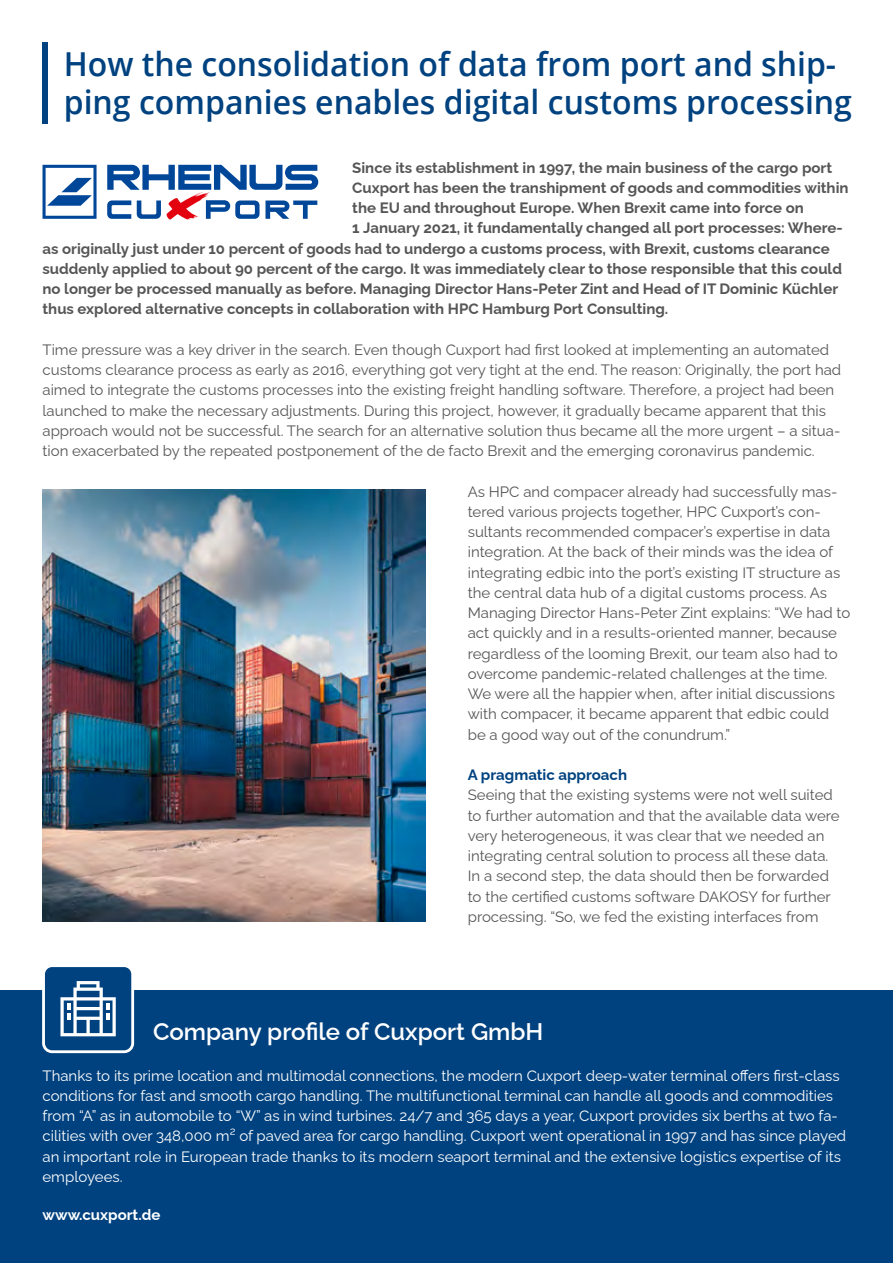
<style>
.page{position:relative;width:893px;height:1263px;background:#fff}
.page>*{position:absolute;margin:0;border:0;box-sizing:border-box;transform-origin:0 0}
.t1{font:600 33px/37.5px "Open Sans";color:#004280}
.t2{font:600 24px "Raleway";color:#fff}
.t3{font:15px/20.2px "Raleway";color:#565656}
.t4{font:700 15px "Raleway";color:#565656}
.t5{font:15px/20.2px "Raleway";color:#fff}
.t6{font:700 15px "Raleway";color:#004280}
.t7{font:700 15px "Raleway";color:#fff}
</style>
<div class="page">
<div style="left:0;top:990px;width:893px;height:273px;background:#004280"></div>
<div style="left:44px;top:966px;width:89px;height:86px;background:#004280;border-radius:9px"></div>
<div style="left:42px;top:964px;width:92px;height:89px;border:3px solid #fff;border-radius:9px"></div>
<svg style="left:60px;top:981px;width:56px;height:55px"></svg>
<div style="left:43px;top:43px;width:5px;height:81px;background:#004280"></div>
<img style="left:43px;top:489px;width:382px;height:433px">
<svg style="left:43px;top:165px;width:54px;height:54px"></svg>
<svg style="left:107px;top:165px;width:211px;height:55px"></svg>
<p class="t1" style="left:64px;top:45px;width:790px">How the consolidation of data from port and ship&shy;ping companies enables digital customs processing</p>
<p class="t4" style="left:352px;top:155px;width:481px">Since its establishment in 1997, the main business of the cargo port</p>
<p class="t4" style="left:352px;top:175px;width:498px">Cuxport has been the transhipment of goods and commodities within</p>
<p class="t4" style="left:352px;top:196px;width:453px">the EU and throughout Europe. When Brexit came into force on</p>
<p class="t4" style="left:352px;top:216px;width:492px">1 January 2021, it fundamentally changed all port processes: Where-</p>
<p class="t4" style="left:43px;top:236px;width:789px">as originally just under 10 percent of goods had to undergo a customs process, with Brexit, customs clearance</p>
<p class="t4" style="left:43px;top:256px;width:801px">suddenly applied to about 90 percent of the cargo. It was immediately clear to those responsible that this could</p>
<p class="t4" style="left:43px;top:277px;width:797px">no longer be processed manually as before. Managing Director Hans-Peter Zint and Head of IT Dominic Küchler</p>
<p class="t4" style="left:43px;top:297px;width:627px">thus explored alternative concepts in collaboration with HPC Hamburg Port Consulting.</p>
<p class="t3" style="left:43px;top:338px;width:800px">Time pressure was a key driver in the search. Even though Cuxport had first looked at implementing an automated customs clearance process as early as 2016, everything got very tight at the end. The reason: Originally, the port had aimed to integrate the customs processes into the existing freight handling software. Therefore, a project had been launched to make the necessary adjustments. During this project, however, it gradually became apparent that this approach would not be successful. The search for an alternative solution thus became all the more urgent – a situa&shy;tion exacerbated by the repeated postponement of the de facto Brexit and the emerging coronavirus pandemic.</p>
<p class="t3" style="left:468px;top:479px;width:384px">As HPC and compacer already had successfully mas&shy;tered various projects together, HPC Cuxport’s con&shy;sultants recommended compacer’s expertise in data integration. At the back of their minds was the idea of integrating edbic into the port’s existing IT structure as the central data hub of a digital customs process. As Managing Director Hans-Peter Zint explains: “We had to act quickly and in a results-oriented manner, because regardless of the looming Brexit, our team also had to overcome pandemic-related challenges at the time.<br>We were all the happier when, after initial discussions with compacer, it became apparent that edbic could be a good way out of the conundrum.”</p>
<p class="t6" style="left:468px;top:763px;width:161px">A pragmatic approach</p>
<p class="t3" style="left:468px;top:783px;width:373px">Seeing that the existing systems were not well suited to further automation and that the available data were very heterogeneous, it was clear that we needed an integrating central solution to process all these data.<br>In a second step, the data should then be forwarded to the certified customs software DAKOSY for further processing. “So, we fed the existing interfaces from</p>
<p class="t2" style="left:153px;top:1012px;width:392px">Company profile of Cuxport GmbH</p>
<p class="t5" style="left:43px;top:1063px;width:805px">Thanks to its prime location and multimodal connections, the modern Cuxport deep-water terminal offers first-class conditions for fast and smooth cargo handling. The multifunctional terminal can handle all goods and commodities from “A” as in automobile to “W” as in wind turbines. 24/7 and 365 days a year, Cuxport provides six berths at two fa&shy;cilities with over 348,000 m² of paved area for cargo handling. Cuxport went operational in 1997 and has since played an important role in European trade thanks to its modern seaport terminal and the extensive logistics expertise of its employees.</p>
<p class="t7" style="left:43px;top:1203px;width:119px">www.cuxport.de</p>
</div>
